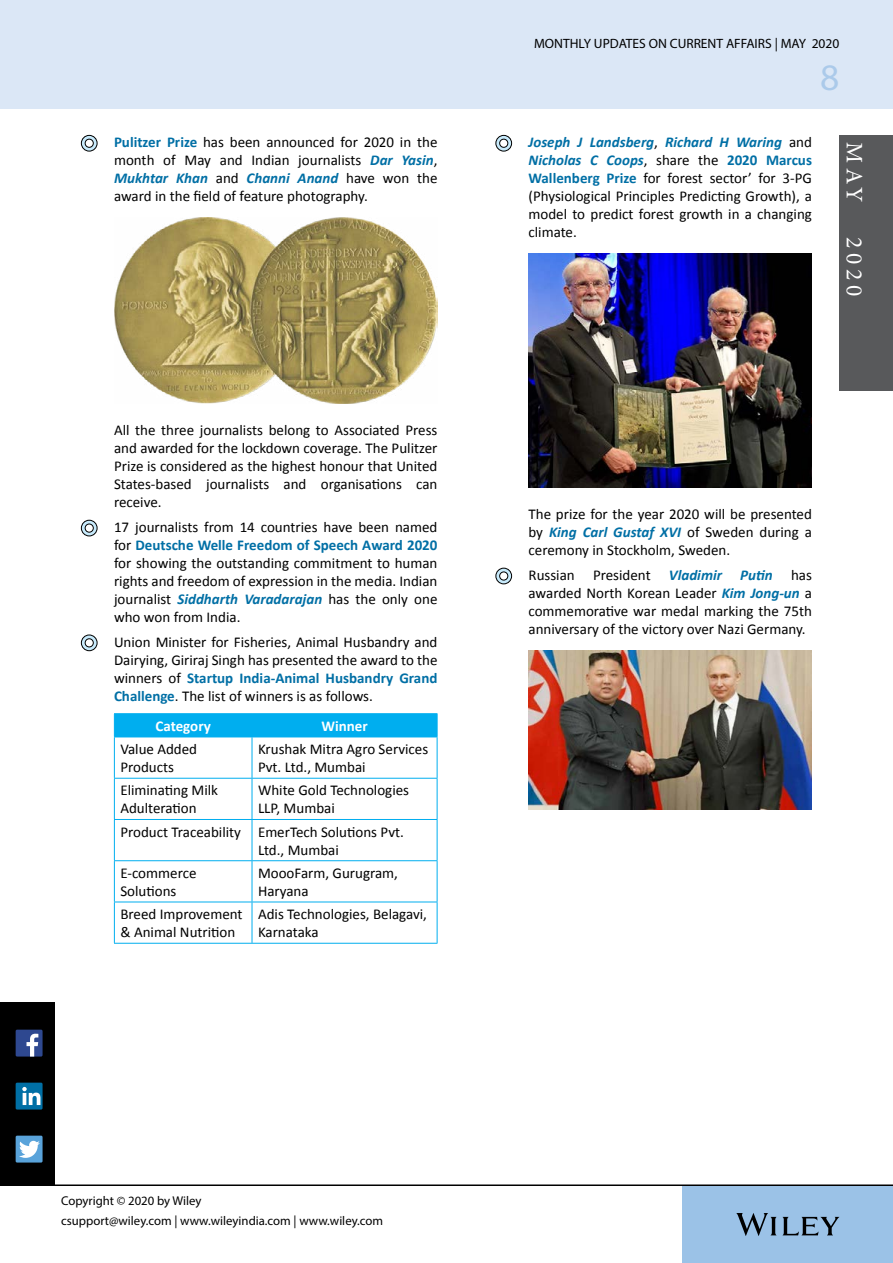
<style>
.page{position:relative;width:893px;height:1263px;background:#fff}
.page>*{position:absolute;margin:0;border:0;box-sizing:border-box;transform-origin:0 0}
.t1{font:37.5px "Myriad Pro";color:#abcaea}
.t2{font:23.55px "Minion Pro";letter-spacing:.2em;color:#fff}
.t3{font:15px/18px "Calibri";color:#000}
.t4{font:700 15px "Calibri";color:#fff}
.t5{font:13.5px "Myriad Pro";color:#000}
.t6{font:12.75px "Myriad Pro";color:#000}
.s1{font-weight:700;color:#006fa5}
.s2{font-weight:700;font-style:italic;color:#006fa5}
</style>
<div class="page">
<div style="left:683px;top:1186px;width:210px;height:77px;background:#9bc2e7"></div>
<div style="left:1px;top:0;width:892px;height:108px;background:#dbe7f6"></div>
<svg style="left:736px;top:1213px;width:103px;height:23px"></svg>
<hr style="left:0;top:1184px;width:893px;height:2px;background:#000">
<div style="left:839px;top:135px;width:54px;height:256px;background:#58595b"></div>
<div style="left:0;top:1002px;width:54px;height:182px;background:#000"></div>
<div style="left:16px;top:1136px;width:27px;height:26px;background:#59a3da"></div>
<svg style="left:19px;top:1141px;width:21px;height:17px"></svg>
<div style="left:16px;top:1030px;width:27px;height:26px;background:#2e4890"></div>
<svg style="left:27px;top:1034px;width:11px;height:22px"></svg>
<div style="left:16px;top:1083px;width:27px;height:26px;background:#006fa5"></div>
<svg style="left:22px;top:1087px;width:18px;height:18px"></svg>
<svg style="left:81px;top:135px;width:16px;height:16px"></svg>
<div style="left:81px;top:135px;width:16px;height:16px;border:1px solid #000;border-radius:50%"></div>
<div style="left:85px;top:139px;width:8px;height:8px;background:#fff;border-radius:50%"></div>
<div style="left:85px;top:139px;width:9px;height:9px;border:1px solid #000;border-radius:50%"></div>
<img style="left:114px;top:217px;width:323px;height:187px">
<svg style="left:81px;top:520px;width:16px;height:16px"></svg>
<div style="left:81px;top:520px;width:16px;height:16px;border:1px solid #000;border-radius:50%"></div>
<div style="left:85px;top:524px;width:8px;height:8px;background:#fff;border-radius:50%"></div>
<div style="left:85px;top:524px;width:9px;height:9px;border:1px solid #000;border-radius:50%"></div>
<svg style="left:81px;top:635px;width:16px;height:16px"></svg>
<div style="left:81px;top:635px;width:16px;height:16px;border:1px solid #000;border-radius:50%"></div>
<div style="left:85px;top:639px;width:8px;height:8px;background:#fff;border-radius:50%"></div>
<div style="left:85px;top:638px;width:9px;height:9px;border:1px solid #000;border-radius:50%"></div>
<hr style="left:114px;top:713px;width:138px;height:1px;background:#00aeef">
<hr style="left:252px;top:713px;width:185px;height:1px;background:#00aeef">
<div style="left:114px;top:714px;width:324px;height:23px;background:#00aeef"></div>
<hr style="left:114px;top:737px;width:138px;height:1px;background:#00aeef">
<hr style="left:114px;top:737px;width:1px;height:41px;background:#00aeef">
<hr style="left:252px;top:737px;width:185px;height:1px;background:#00aeef">
<hr style="left:252px;top:737px;width:1px;height:41px;background:#00aeef">
<hr style="left:437px;top:737px;width:1px;height:41px;background:#00aeef">
<hr style="left:114px;top:778px;width:138px;height:1px;background:#00aeef">
<hr style="left:114px;top:779px;width:1px;height:40px;background:#00aeef">
<hr style="left:252px;top:778px;width:185px;height:1px;background:#00aeef">
<hr style="left:252px;top:779px;width:1px;height:40px;background:#00aeef">
<hr style="left:437px;top:779px;width:1px;height:40px;background:#00aeef">
<hr style="left:114px;top:819px;width:138px;height:1px;background:#00aeef">
<hr style="left:114px;top:820px;width:1px;height:40px;background:#00aeef">
<hr style="left:252px;top:819px;width:185px;height:1px;background:#00aeef">
<hr style="left:252px;top:820px;width:1px;height:40px;background:#00aeef">
<hr style="left:437px;top:820px;width:1px;height:40px;background:#00aeef">
<hr style="left:114px;top:860px;width:138px;height:1px;background:#00aeef">
<hr style="left:114px;top:861px;width:1px;height:41px;background:#00aeef">
<hr style="left:252px;top:860px;width:185px;height:1px;background:#00aeef">
<hr style="left:252px;top:861px;width:1px;height:41px;background:#00aeef">
<hr style="left:437px;top:861px;width:1px;height:41px;background:#00aeef">
<hr style="left:114px;top:902px;width:138px;height:1px;background:#00aeef">
<hr style="left:114px;top:902px;width:1px;height:41px;background:#00aeef">
<hr style="left:252px;top:902px;width:185px;height:1px;background:#00aeef">
<hr style="left:252px;top:902px;width:1px;height:41px;background:#00aeef">
<hr style="left:437px;top:902px;width:1px;height:41px;background:#00aeef">
<hr style="left:114px;top:943px;width:138px;height:1px;background:#00aeef">
<hr style="left:252px;top:943px;width:185px;height:1px;background:#00aeef">
<svg style="left:496px;top:135px;width:16px;height:16px"></svg>
<div style="left:495px;top:135px;width:17px;height:16px;border:1px solid #000;border-radius:50%"></div>
<div style="left:500px;top:139px;width:8px;height:8px;background:#fff;border-radius:50%"></div>
<div style="left:499px;top:139px;width:9px;height:9px;border:1px solid #000;border-radius:50%"></div>
<img style="left:528px;top:253px;width:284px;height:234px">
<svg style="left:496px;top:568px;width:16px;height:16px"></svg>
<div style="left:495px;top:568px;width:17px;height:16px;border:1px solid #000;border-radius:50%"></div>
<div style="left:500px;top:572px;width:8px;height:8px;background:#fff;border-radius:50%"></div>
<div style="left:499px;top:571px;width:9px;height:9px;border:1px solid #000;border-radius:50%"></div>
<img style="left:528px;top:650px;width:284px;height:159px">
<p class="t3" style="left:114px;top:133px;width:325px;text-align:justify"><span class="s1">Pulitzer Prize</span> has been announced for 2020 in the month of May and Indian journalists <span class="s2">Dar Yasin</span>, <span class="s2">Mukhtar Khan</span> and <span class="s2">Channi Anand</span> have won the award in the field of feature photography.</p>
<p class="t3" style="left:114px;top:421px;width:325px;text-align:justify">All the three journalists belong to Associated Press and awarded for the lockdown coverage. The Pulitzer Prize is considered as the highest honour that United States-based journalists and organisations can receive.</p>
<p class="t3" style="left:114px;top:518px;width:325px;text-align:justify">17 journalists from 14 countries have been named for <span class="s1">Deutsche Welle Freedom of Speech Award 2020 </span>for showing the outstanding commitment to human rights and freedom of expression in the media. Indian journalist <span class="s2">Siddharth Varadarajan</span> has the only one who won from India.</p>
<p class="t3" style="left:114px;top:633px;width:325px;text-align:justify">Union Minister for Fisheries, Animal Husbandry and Dairying, Giriraj Singh has presented the award to the winners of <span class="s1">Startup India-Animal Husbandry Grand Challenge</span>. The list of winners is as follows.</p>
<p class="t4" style="left:156px;top:716px;width:57px">Category</p>
<p class="t4" style="left:321px;top:716px;width:48px">Winner</p>
<p class="t3" style="left:120px;top:740px;width:78px">Value Added<br>Products</p>
<p class="t3" style="left:258px;top:740px;width:172px">Krushak Mitra Agro Services<br>Pvt. Ltd., Mumbai</p>
<p class="t3" style="left:120px;top:781px;width:99px">Eliminating Milk<br>Adulteration</p>
<p class="t3" style="left:258px;top:781px;width:153px">White Gold Technologies<br>LLP, Mumbai</p>
<p class="t3" style="left:258px;top:823px;width:147px;text-indent:-138px">Product Traceability EmerTech Solutions Pvt.<br>Ltd., Mumbai</p>
<p class="t3" style="left:120px;top:864px;width:78px">E-commerce<br>Solutions</p>
<p class="t3" style="left:258px;top:864px;width:141px">MoooFarm, Gurugram,<br>Haryana</p>
<p class="t3" style="left:120px;top:905px;width:124px">Breed Improvement &amp; Animal Nutrition</p>
<p class="t3" style="left:258px;top:905px;width:170px">Adis Technologies, Belagavi,<br>Karnataka</p>
<p class="t5" style="left:534px;top:35px;width:307px">MONTHLY UPDATES ON CURRENT AFFAIRS | MAY 2020</p>
<h1 class="t1" style="left:820px;top:54px;width:21px">8</h1>
<p class="t3" style="left:528px;top:133px;width:285px;text-align:justify"><span class="s2">Joseph J Landsberg</span>, <span class="s2">Richard H Waring</span> and <span class="s2">Nicholas C Coops</span>, share the <span class="s1">2020 Marcus Wallenberg Prize</span> for forest sector’ for 3-PG (Physiological Principles Predicting Growth), a model to predict forest growth in a changing climate.</p>
<h2 class="t2" style="left:870px;top:142px;width:61px;rotate:90deg">MAY</h2>
<h2 class="t2" style="left:870px;top:237px;width:61px;rotate:90deg">2020</h2>
<p class="t3" style="left:528px;top:505px;width:285px;text-align:justify">The prize for the year 2020 will be presented by <span class="s2">King Carl Gustaf XVI</span> of Sweden during a ceremony in Stockholm, Sweden.</p>
<p class="t3" style="left:528px;top:566px;width:285px;text-align:justify">Russian President <span class="s2">Vladimir Putin</span> has awarded North Korean Leader <span class="s2">Kim Jong-un</span> a commemorative war medal marking the 75th anniversary of the victory over Nazi Germany.</p>
<p class="t6" style="left:61px;top:1193px;width:142px">Copyright © 2020 by Wiley</p>
<p class="t6" style="left:61px;top:1212px;width:323px">csupport@wiley.com | www.wileyindia.com | www.wiley.com</p>
</div>
